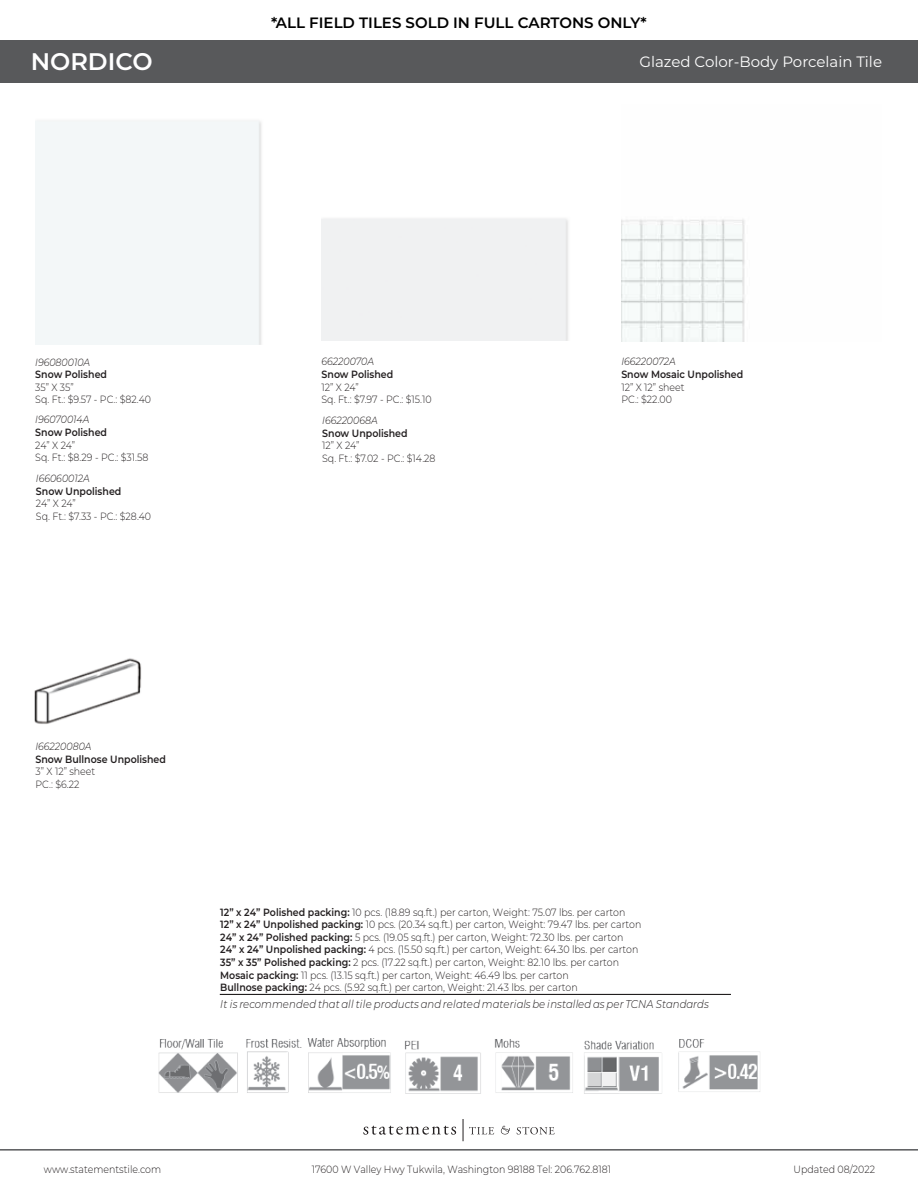
<style>
.page{position:relative;width:918px;height:1188px;background:#fff}
.page>*{position:absolute;margin:0;border:0;box-sizing:border-box;transform-origin:0 0}
.t1{font:600 24px "Montserrat";color:#fff}
.t2{font:600 15px "Montserrat";color:#000}
.t3{font:15px "Montserrat";color:#fff}
.t4{font:italic 300 11.25px "Montserrat";letter-spacing:.005em;color:#231f20;scale:.9 1}
.t5{font:300 10.5px/12.6px "Montserrat";color:#231f20;scale:.9 1}
.t6{font:600 10.5px "Montserrat";color:#231f20;scale:.9 1}
.t7{font:italic 300 10.5px "Montserrat";color:#231f20;scale:.9 1}
.s1{font-weight:600}
</style>
<div class="page">
<div style="left:0;top:40px;width:918px;height:43px;background:#58595b"></div>
<hr style="left:0;top:1149px;width:918px;height:2px;background:#58595b">
<svg style="left:363px;top:1126px;width:93px;height:9px"></svg>
<svg style="left:501px;top:1126px;width:9px;height:8px"></svg>
<svg style="left:517px;top:1127px;width:38px;height:7px"></svg>
<svg style="left:463px;top:1119px;width:31px;height:22px"></svg>
<hr style="left:220px;top:994px;width:511px;height:1px;background:#221f1f">
<div style="left:35px;top:121px;width:227px;height:224px;background:#f3f7f8"></div>
<img style="left:621px;top:219px;width:124px;height:122px">
<img style="left:34px;top:658px;width:108px;height:66px">
<img style="left:158px;top:1038px;width:602px;height:56px">
<h2 class="t2" style="left:271px;top:12px;width:377px">*ALL FIELD TILES SOLD IN FULL CARTONS ONLY*</h2>
<h1 class="t1" style="left:31px;top:44px;width:123px">NORDICO</h1>
<h2 class="t3" style="left:639px;top:51px;width:244px">Glazed Color-Body Porcelain Tile</h2>
<p class="t7" style="left:35px;top:355px;width:63px">I96080010A</p>
<p class="t6" style="left:35px;top:367px;width:81px">Snow Polished</p>
<p class="t5" style="left:35px;top:380px;width:130px">35” X 35”<br>Sq. Ft.: $9.57 - PC.: $82.40</p>
<p class="t7" style="left:35px;top:413px;width:62px">I96070014A</p>
<p class="t6" style="left:35px;top:425px;width:81px">Snow Polished</p>
<p class="t5" style="left:35px;top:438px;width:127px">24” X 24”<br>Sq. Ft.: $8.29 - PC.: $31.58</p>
<p class="t7" style="left:36px;top:471px;width:61px">I66060012A</p>
<p class="t6" style="left:36px;top:483px;width:96px">Snow Unpolished</p>
<p class="t5" style="left:36px;top:497px;width:130px">24” X 24”<br>Sq. Ft.: $7.33 - PC.: $28.40</p>
<p class="t7" style="left:322px;top:355px;width:60px">66220070A</p>
<p class="t6" style="left:322px;top:367px;width:81px">Snow Polished</p>
<p class="t5" style="left:322px;top:380px;width:124px">12” X 24”<br>Sq. Ft.: $7.97 - PC.: $15.10</p>
<p class="t7" style="left:322px;top:413px;width:63px">I66220068A</p>
<p class="t6" style="left:322px;top:425px;width:96px">Snow Unpolished</p>
<p class="t5" style="left:322px;top:439px;width:127px">12” X 24”<br>Sq. Ft.: $7.02 - PC.: $14.28</p>
<p class="t7" style="left:621px;top:355px;width:62px">I66220072A</p>
<p class="t6" style="left:621px;top:367px;width:137px">Snow Mosaic Unpolished</p>
<p class="t5" style="left:621px;top:380px;width:72px">12” X 12” sheet<br>PC.: $22.00</p>
<p class="t7" style="left:35px;top:739px;width:64px">I66220080A</p>
<p class="t6" style="left:35px;top:751px;width:146px">Snow Bullnose Unpolished</p>
<p class="t5" style="left:35px;top:765px;width:68px">3” X 12” sheet<br>PC.: $6.22</p>
<p class="t5" style="left:220px;top:905px;width:469px"><span class="s1">12” x 24” Polished packing:</span> 10 pcs. (18.89 sq.ft.) per carton, Weight: 75.07 lbs. per carton <span class="s1">12” x 24” Unpolished packing:</span> 10 pcs. (20.34 sq.ft.) per carton, Weight: 79.47 lbs. per carton <span class="s1">24” x 24” Polished packing:</span> 5 pcs. (19.05 sq.ft.) per carton, Weight: 72.30 lbs. per carton <span class="s1">24” x 24” Unpolished packing:</span> 4 pcs. (15.50 sq.ft.) per carton, Weight: 64.30 lbs. per carton <span class="s1">35” x 35” Polished packing:</span> 2 pcs. (17.22 sq.ft.) per carton, Weight: 82.10 lbs. per carton <span class="s1">Mosaic packing:</span> 11 pcs. (13.15 sq.ft.) per carton, Weight: 46.49 lbs. per carton<br><span class="s1">Bullnose packing:</span> 24 pcs. (5.92 sq.ft.) per carton, Weight: 21.43 lbs. per carton</p>
<p class="t4" style="left:220px;top:996px;width:544px">It is recommended that all tile products and related materials be installed as per TCNA Standards</p>
<p class="t5" style="left:44px;top:1162px;width:132px">www.statementstile.com</p>
<p class="t5" style="left:312px;top:1163px;width:334px">17600 W Valley Hwy Tukwila, Washington 98188 Tel: 206.762.8181</p>
<p class="t5" style="left:794px;top:1162px;width:92px">Updated 08/2022</p>
</div>
